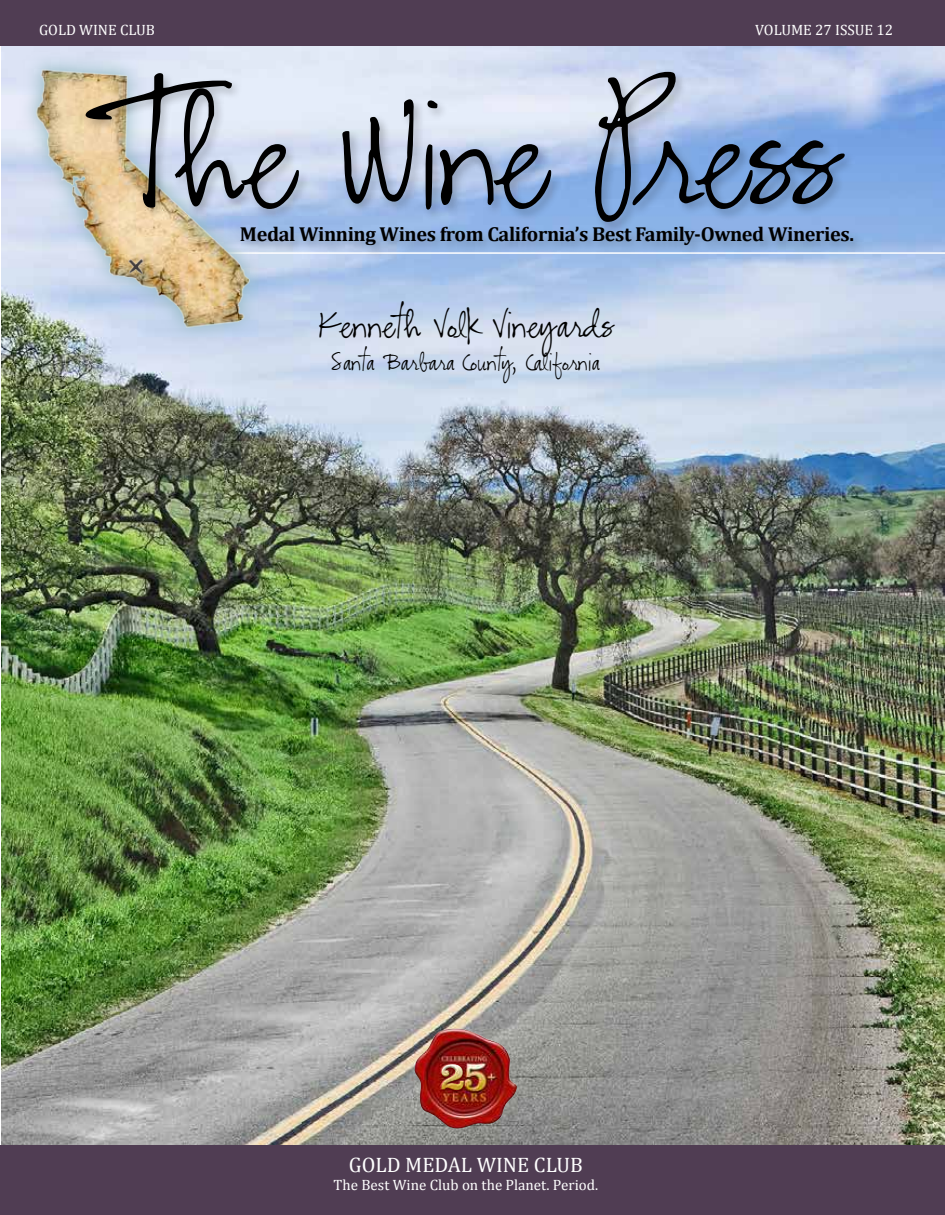
<style>
.page{position:relative;width:945px;height:1215px;background:#fff}
.page>*{position:absolute;margin:0;border:0;box-sizing:border-box;transform-origin:0 0}
.t1{font:147px "CK Alis Hand";letter-spacing:-.03em;color:#000}
.t2{font:36px "CK Alis Hand";letter-spacing:-.01em;color:#000}
.t3{font:24px "CK Alis Hand";letter-spacing:-.01em;color:#000}
.t4{font:21px "Cambria";color:#fff}
.t5{font:700 20.25px "Cambria";letter-spacing:-.02em;color:#000}
.t6{font:15px "Cambria";color:#fff}
</style>
<div class="page">
<img style="left:2px;top:46px;width:943px;height:1099px">
<div style="left:0;top:0;width:945px;height:46px;background:#503d53"></div>
<div style="left:0;top:1145px;width:945px;height:70px;background:#503d53"></div>
<hr style="left:204px;top:252px;width:741px;height:2px;background:#fff">
<img style="left:415px;top:1029px;width:102px;height:100px">
<img style="left:441px;top:1064px;width:23px;height:26px">
<div style="left:238px;top:224px;width:628px;height:35px;background:#000;opacity:.22"></div>
<svg style="left:18px;top:51px;width:248px;height:293px;background:#cad5e3"></svg>
<img style="left:34px;top:66px;width:216px;height:265px">
<div style="left:82px;top:69px;width:775px;height:166px;background:#000;opacity:.22"></div>
<img style="left:126px;top:258px;width:20px;height:17px">
<p class="t6" style="left:39px;top:21px;width:118px">GOLD WINE CLUB</p>
<p class="t6" style="left:755px;top:21px;width:139px">VOLUME 27 ISSUE 12</p>
<h1 class="t1" style="left:103px;top:67px;width:735px">The Wine <sup>P</sup>ress</h1>
<h3 class="t5" style="left:240px;top:220px;width:616px">Medal Winning Wines from California’s Best Family-Owned Wineries.</h3>
<h2 class="t2" style="left:319px;top:303px;width:295px">Kenneth Volk Vineyards</h2>
<h3 class="t3" style="left:332px;top:347px;width:270px">Santa Barbara County, California</h3>
<h3 class="t4" style="left:349px;top:1152px;width:235px">GOLD MEDAL WINE CLUB</h3>
<p class="t6" style="left:334px;top:1176px;width:266px">The Best Wine Club on the Planet. Period.</p>
</div>
